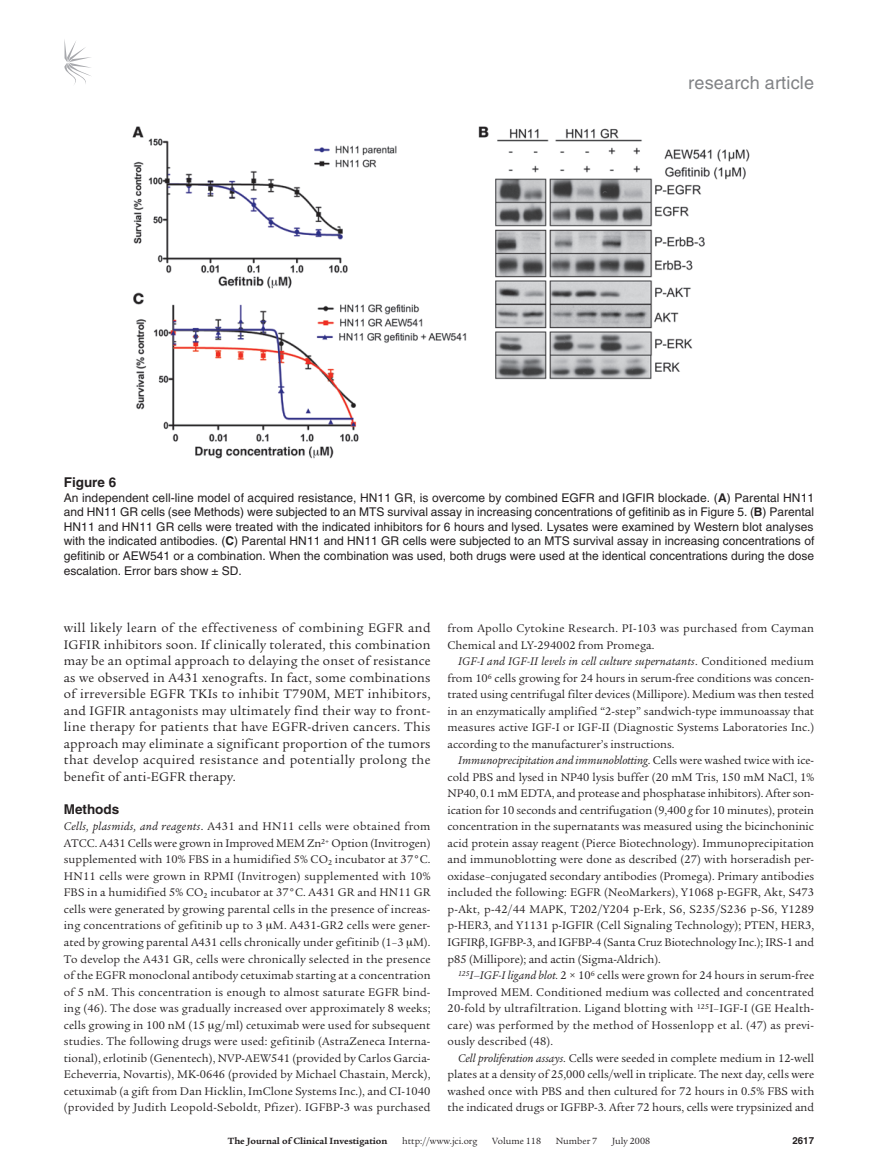
<style>
.page{position:relative;width:878px;height:1174px;background:#fff}
.page>*{position:absolute;margin:0;border:0;box-sizing:border-box;transform-origin:0 0}
.t1{font:18px "Helvetica LT Std";letter-spacing:.01em;color:#808285}
.t2{font:13.5px/16.5px "Legacy Serif Std";letter-spacing:.03em;color:#231f20;text-align:justify}
.t3{font:700 13.5px "Helvetica LT Std";color:#231f20}
.t4{font:12px/16.5px "Legacy Serif Std";letter-spacing:.01em;color:#231f20;text-align:justify}
.t5{font:12px/14.7px "Helvetica LT Std";color:#231f20;text-align:justify}
.t6{font:9.75px "Legacy Serif Std";color:#231f20}
.t7{font:700 9.75px "Legacy Serif Std";color:#231f20}
.t8{font:700 9.75px "Helvetica LT Std";color:#231f20}
.s1{font-weight:700}
.s2{font-style:italic}
</style>
<div class="page">
<svg style="left:64px;top:39px;width:27px;height:45px"></svg>
<img style="left:132px;top:126px;width:618px;height:333px">
<h1 class="t1" style="left:688px;top:72px;width:127px">research article</h1>
<p class="t3" style="left:64px;top:474px;width:54px">Figure 6</p>
<p class="t5" style="left:64px;top:490px;width:752px">An independent cell-line model of acquired resistance, HN11 GR, is overcome by combined EGFR and IGFIR blockade. (<span class="s1">A</span>) Parental HN11 and HN11 GR cells (see Methods) were subjected to an MTS survival assay in increasing concentrations of gefitinib as in Figure 5. (<span class="s1">B</span>) Parental HN11 and HN11 GR cells were treated with the indicated inhibitors for 6 hours and lysed. Lysates were examined by Western blot analyses with the indicated antibodies. (<span class="s1">C</span>) Parental HN11 and HN11 GR cells were subjected to an MTS survival assay in increasing concentrations of gefitinib or AEW541 or a combination. When the combination was used, both drugs were used at the identical concentrations during the dose escalation. Error bars show ± SD.</p>
<p class="t2" style="left:64px;top:620px;width:368px">will likely learn of the effectiveness of combining EGFR and IGFIR inhibitors soon. If clinically tolerated, this combination may be an optimal approach to delaying the onset of resistance as we observed in A431 xenografts. In fact, some combinations of irreversible EGFR TKIs to inhibit T790M, MET inhibitors, and IGFIR antagonists may ultimately find their way to front&shy;line therapy for patients that have EGFR-driven cancers. This approach may eliminate a significant proportion of the tumors that develop acquired resistance and potentially prolong the benefit of anti-EGFR therapy.</p>
<p class="t3" style="left:64px;top:801px;width:57px">Methods</p>
<p class="t4" style="left:64px;top:818px;width:368px"><span class="s2">Cells, plasmids, and reagents</span>. A431 and HN11 cells were obtained from ATCC. A431 Cells were grown in Improved MEM Zn<sup>2+</sup> Option (Invitrogen) supplemented with 10% FBS in a humidified 5% CO<sub>2</sub> incubator at 37°C.<br>HN11 cells were grown in RPMI (Invitrogen) supplemented with 10% FBS in a humidified 5% CO<sub>2</sub> incubator at 37°C. A431 GR and HN11 GR cells were generated by growing parental cells in the presence of increas&shy;ing concentrations of gefitinib up to 3 M. A431-GR2 cells were gener&shy;ated by growing parental A431 cells chronically under gefitinib (1–3 M).<br>To develop the A431 GR, cells were chronically selected in the presence of the EGFR monoclonal antibody cetuximab starting at a concentration of 5 nM. This concentration is enough to almost saturate EGFR bind&shy;ing (46). The dose was gradually increased over approximately 8 weeks; cells growing in 100 nM (15 g/ml) cetuximab were used for subsequent studies. The following drugs were used: gefitinib (AstraZeneca Interna&shy;tional), erlotinib (Genentech), NVP-AEW541 (provided by Carlos Garcia-Echeverria, Novartis), MK-0646 (provided by Michael Chastain, Merck), cetuximab (a gift from Dan Hicklin, ImClone Systems Inc.), and CI-1040 (provided by Judith Leopold-Seboldt, Pfizer). IGFBP-3 was purchased</p>
<p class="t4" style="left:447px;top:620px;width:368px">from Apollo Cytokine Research. PI-103 was purchased from Cayman<br>Chemical and LY-294002 from Promega.</p>
<p class="t4" style="left:447px;top:653px;width:368px;text-indent:11px"><span class="s2">IGF-I and IGF-II levels in cell culture supernatants</span>. Conditioned medium from 10<sup>6</sup> cells growing for 24 hours in serum-free conditions was concen&shy;trated using centrifugal filter devices (Millipore). Medium was then tested in an enzymatically amplified “2-step” sandwich-type immunoassay that measures active IGF-I or IGF-II (Diagnostic Systems Laboratories Inc.) according to the manufacturer’s instructions.</p>
<p class="t4" style="left:447px;top:752px;width:368px;text-indent:11px"><span class="s2">Immunoprecipitation and immunoblotting</span>. Cells were washed twice with ice&shy;cold PBS and lysed in NP40 lysis buffer (20 mM Tris, 150 mM NaCl, 1% NP40, 0.1 mM EDTA, and protease and phosphatase inhibitors). After son&shy;ication for 10 seconds and centrifugation (9,400 <span class="s2">g</span> for 10 minutes), protein concentration in the supernatants was measured using the bicinchoninic acid protein assay reagent (Pierce Biotechnology). Immunoprecipitation and immunoblotting were done as described (27) with horseradish per&shy;oxidase–conjugated secondary antibodies (Promega). Primary antibodies included the following: EGFR (NeoMarkers), Y1068 p-EGFR, Akt, S473 p-Akt, p-42/44 MAPK, T202/Y204 p-Erk, S6, S235/S236 p-S6, Y1289 p-HER3, and Y1131 p-IGFIR (Cell Signaling Technology); PTEN, HER3, IGFIR , IGFBP-3, and IGFBP-4 (Santa Cruz Biotechnology Inc.); IRS-1 and p85 (Millipore); and actin (Sigma-Aldrich).</p>
<p class="t4" style="left:447px;top:967px;width:368px;text-indent:11px"><sup>125</sup><span class="s2">I–IGF-I ligand blot.</span> 2 × 10<sup>6</sup> cells were grown for 24 hours in serum-free Improved MEM. Conditioned medium was collected and concentrated 20-fold by ultrafiltration. Ligand blotting with <sup>125</sup>I–IGF-I (GE Health&shy;care) was performed by the method of Hossenlopp et al. (47) as previ&shy;ously described (48).</p>
<p class="t4" style="left:447px;top:1049px;width:368px;text-indent:11px"><span class="s2">Cell proliferation assays</span>. Cells were seeded in complete medium in 12-well plates at a density of 25,000 cells/well in triplicate. The next day, cells were washed once with PBS and then cultured for 72 hours in 0.5% FBS with the indicated drugs or IGFBP-3. After 72 hours, cells were trypsinized and</p>
<p class="t7" style="left:228px;top:1135px;width:161px">The Journal of Clinical Investigation</p>
<p class="t6" style="left:402px;top:1135px;width:77px">http://www.jci.org</p>
<p class="t6" style="left:492px;top:1135px;width:50px">Volume 118</p>
<p class="t6" style="left:556px;top:1135px;width:43px">Number 7</p>
<p class="t6" style="left:612px;top:1135px;width:40px">July 2008</p>
<p class="t8" style="left:792px;top:1134px;width:23px">2617</p>
</div>
